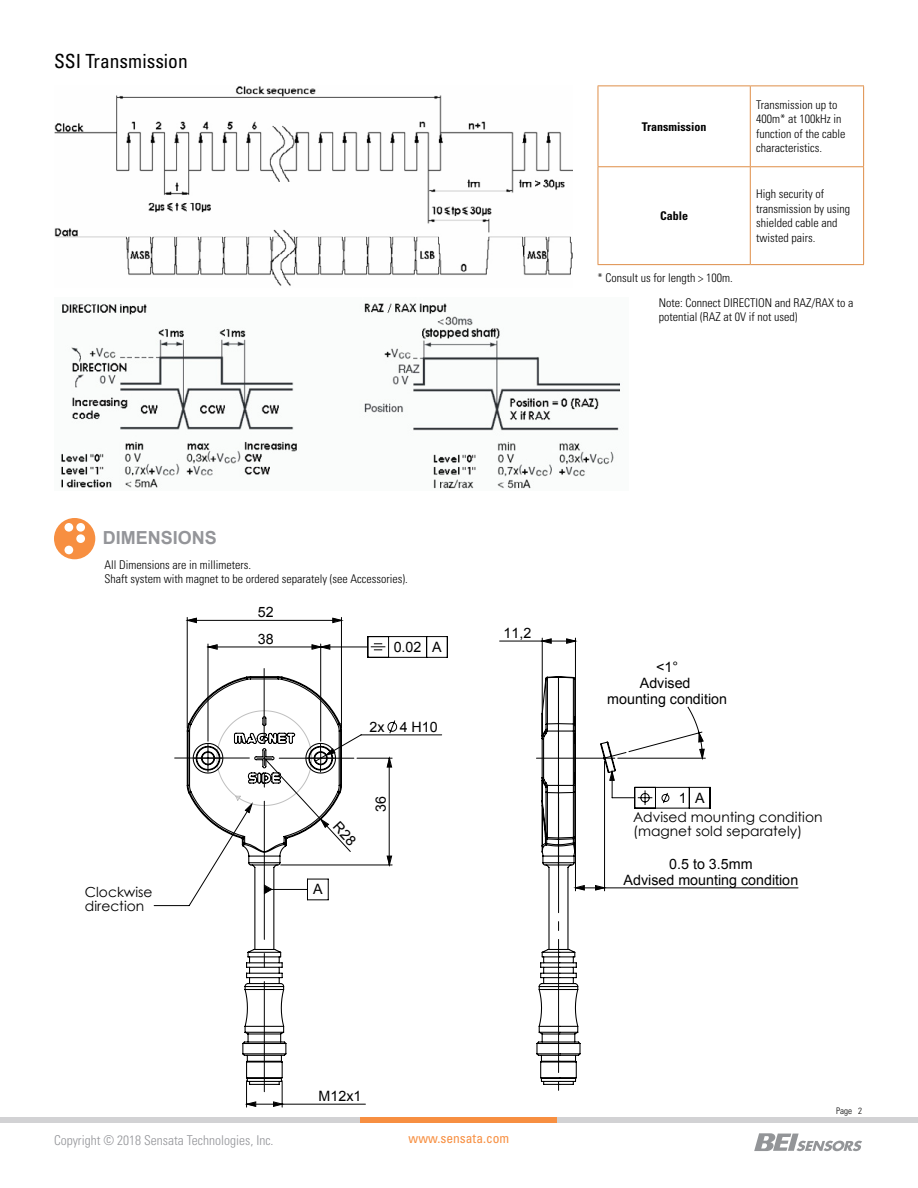
<style>
.page{position:relative;width:918px;height:1188px;background:#fff}
.page>*{position:absolute;margin:0;border:0;box-sizing:border-box;transform-origin:0 0}
.t1{font:condensed 19.5px "Univers LT Std";color:#000}
.t2{font:700 18px "Arial";color:#949599}
.t3{font:14.25px/15.9px "Arial";color:#000;text-align:center}
.t4{font:13.8px/13.5px "Century Gothic";color:#000}
.t5{font:300 condensed 13.5px "Univers";color:#949599}
.t6{font:condensed 13.5px "Univers LT Std";color:#f78f41}
.t7{font:300 condensed 12px/14.4px "Univers LT Std";color:#000}
.t8{font:300 condensed 12px/14.4px "Univers";color:#000}
.t9{font:700 condensed 12px "Univers LT Std";color:#000}
.t10{font:300 condensed 9px "Univers";color:#000}
</style>
<div class="page">
<div style="left:0;top:1117px;width:918px;height:6px;background:#d2d2d4"></div>
<div style="left:361px;top:1117px;width:196px;height:6px;background:#f78f41"></div>
<svg style="left:754px;top:1133px;width:108px;height:18px"></svg>
<div style="left:54px;top:518px;width:41px;height:41px;background:#f78f41;border-radius:50%"></div>
<div style="left:65px;top:523px;width:8px;height:9px;background:#fff;border-radius:50%"></div>
<div style="left:76px;top:523px;width:9px;height:9px;background:#fff;border-radius:50%"></div>
<div style="left:76px;top:534px;width:9px;height:9px;background:#fff;border-radius:50%"></div>
<div style="left:65px;top:546px;width:8px;height:8px;background:#fff;border-radius:50%"></div>
<svg style="left:186px;top:617px;width:520px;height:491px"></svg>
<svg style="left:187px;top:618px;width:517px;height:140px"></svg>
<svg style="left:246px;top:1102px;width:36px;height:5px"></svg>
<svg style="left:186px;top:676px;width:431px;height:409px"></svg>
<img style="left:54px;top:86px;width:519px;height:200px">
<hr style="left:598px;top:86px;width:1px;height:80px;background:#df8e48">
<hr style="left:598px;top:86px;width:152px;height:1px;background:#df8e48">
<hr style="left:750px;top:86px;width:1px;height:80px;background:#df8e48">
<hr style="left:750px;top:86px;width:114px;height:1px;background:#df8e48">
<hr style="left:863px;top:86px;width:1px;height:80px;background:#df8e48">
<hr style="left:598px;top:167px;width:1px;height:97px;background:#df8e48">
<hr style="left:598px;top:166px;width:152px;height:1px;background:#df8e48">
<hr style="left:598px;top:264px;width:152px;height:1px;background:#df8e48">
<hr style="left:750px;top:167px;width:1px;height:97px;background:#df8e48">
<hr style="left:750px;top:166px;width:114px;height:1px;background:#df8e48">
<hr style="left:863px;top:167px;width:1px;height:97px;background:#df8e48">
<hr style="left:750px;top:264px;width:114px;height:1px;background:#df8e48">
<img style="left:61px;top:303px;width:559px;height:186px">
<svg style="left:321px;top:819px;width:36px;height:27px"></svg>
<h1 class="t1" style="left:54px;top:49px;width:135px">SSI Transmission</h1>
<p class="t9" style="left:642px;top:119px;width:66px">Transmission</p>
<p class="t7" style="left:756px;top:98px;width:91px">Transmission up to<br>400m* at 100kHz in function of the cable characteristics.</p>
<p class="t7" style="left:756px;top:187px;width:95px">High security of transmission by using shielded cable and twisted pairs.</p>
<p class="t7" style="left:659px;top:266px;width:196px;line-height:24.3px;text-indent:-61px">* Consult us for length &gt; 100m.<br>Note: Connect DIRECTION and RAZ/RAX to a</p>
<p class="t7" style="left:659px;top:310px;width:140px">potential (RAZ at 0V if not used)</p>
<p class="t9" style="left:660px;top:208px;width:30px">Cable</p>
<h2 class="t2" style="left:103px;top:525px;width:116px">DIMENSIONS</h2>
<p class="t8" style="left:105px;top:557px;width:305px">All Dimensions are in millimeters.<br>Shaft system with magnet to be ordered separately (see Accessories).</p>
<p class="t4" style="left:85px;top:885px;width:69px">Clockwise direction</p>
<p class="t3" style="left:258px;top:604px;width:17px">52</p>
<p class="t3" style="left:258px;top:631px;width:17px">38</p>
<p class="t3" style="left:313px;top:882px;width:11px">A</p>
<p class="t3" style="left:394px;top:639px;width:50px">0.02 A</p>
<p class="t3" style="left:369px;top:719px;width:70px">2x 4 H10</p>
<p class="t3" style="left:373px;top:812px;width:17px;rotate:-90deg">36</p>
<p class="t3" style="left:504px;top:625px;width:29px">11,2</p>
<p class="t5" style="left:54px;top:1132px;width:221px">Copyright © 2018 Sensata Technologies, Inc.</p>
<p class="t3" style="left:319px;top:1088px;width:44px">M12x1</p>
<p class="t6" style="left:409px;top:1130px;width:102px">www.sensata.com</p>
<p class="t3" style="left:607px;top:659px;width:121px">&lt;1°<br>Advised<br>mounting condition</p>
<p class="t3" style="left:679px;top:790px;width:27px">1 A</p>
<p class="t4" style="left:633px;top:811px;width:191px">Advised mounting condition (magnet sold separately)</p>
<p class="t3" style="left:624px;top:856px;width:176px">0.5 to 3.5mm<br>Advised mounting condition</p>
<p class="t10" style="left:836px;top:1105px;width:27px">Page 2</p>
</div>
